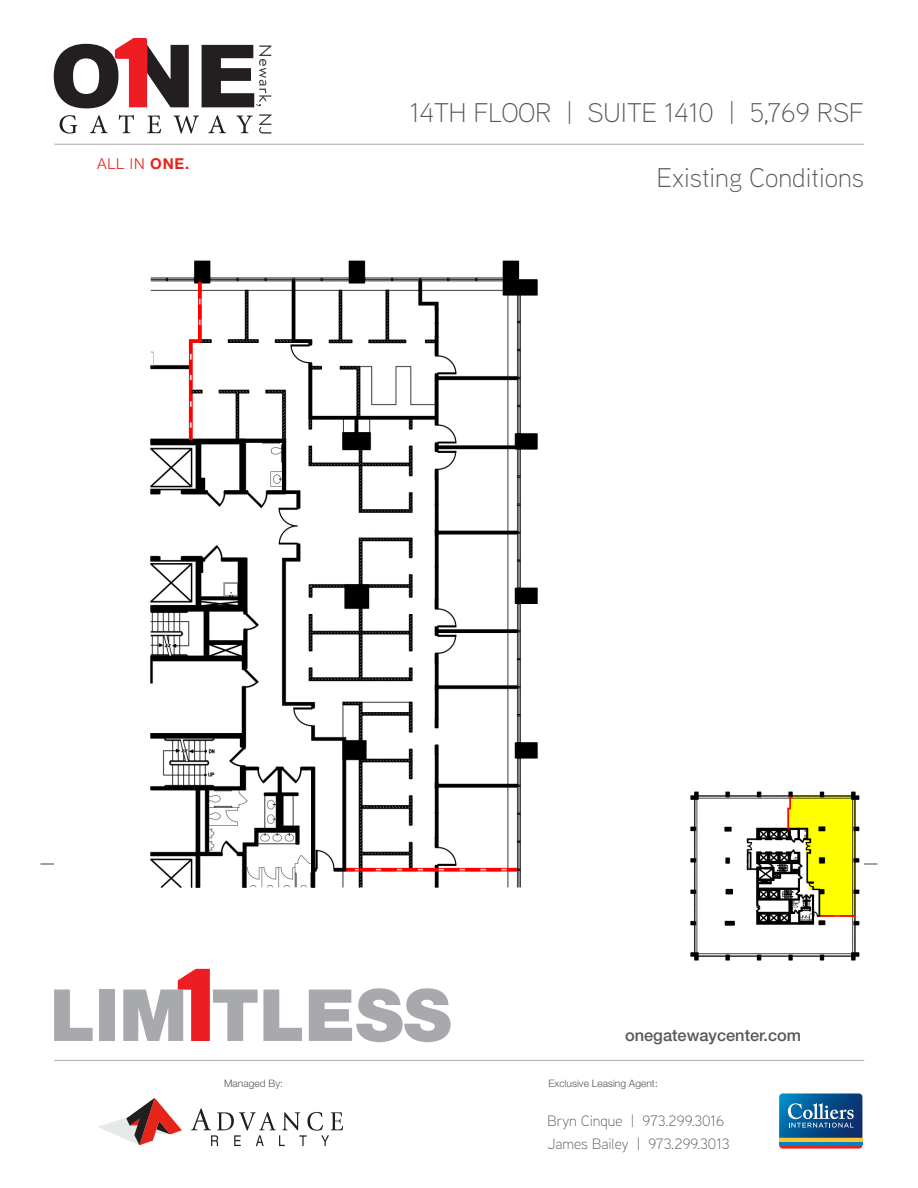
<style>
.page{position:relative;width:918px;height:1188px;background:#fff}
.page>*{position:absolute;margin:0;border:0;box-sizing:border-box;transform-origin:0 0}
.t1{font:900 72px "Helvetica Neue CE";color:#a8a9ad}
.t2{font:300 27px "Aaux Next";color:#58585a}
.t3{font:500 16.35px "Helvetica Neue CE";color:#57585a}
.t4{font:300 15px/22.5px "Aaux Next";color:#58585a}
.t5{font:300 15px "Helvetica Neue CE";color:#e72419}
.t6{font:300 10.2px "Helvetica Neue CE";color:#57585a}
.s1{font-weight:700}
</style>
<div class="page">
<svg style="left:178px;top:969px;width:32px;height:72px"></svg>
<svg style="left:54px;top:38px;width:218px;height:96px"></svg>
<hr style="left:54px;top:1060px;width:810px;height:1px;background:#a8a9ad">
<hr style="left:54px;top:144px;width:810px;height:1px;background:#a8a9ad">
<svg style="left:98px;top:1098px;width:84px;height:47px"></svg>
<svg style="left:191px;top:1108px;width:152px;height:38px"></svg>
<hr style="left:40px;top:863px;width:838px;height:2px;background:#58585a">
<div style="left:54px;top:851px;width:810px;height:30px;background:#fff"></div>
<svg style="left:779px;top:1093px;width:84px;height:56px;background:#416d8f"></svg>
<img style="left:150px;top:260px;width:388px;height:628px">
<img style="left:690px;top:791px;width:170px;height:170px">
<p class="t5" style="left:97px;top:155px;width:93px">ALL IN <span class="s1">ONE.</span></p>
<p class="t2" style="left:410px;top:95px;width:456px">14TH FLOOR | SUITE 1410 | 5,769 RSF</p>
<p class="t2" style="left:657px;top:160px;width:209px">Existing Conditions</p>
<h1 class="t1" style="left:50px;top:971px;width:403px">LIMITLESS</h1>
<p class="t3" style="left:625px;top:1025px;width:178px">onegatewaycenter.com</p>
<p class="t6" style="left:224px;top:1077px;width:60px">Managed By:</p>
<p class="t6" style="left:548px;top:1077px;width:111px">Exclusive Leasing Agent:</p>
<p class="t4" style="left:548px;top:1109px;width:184px">Bryn Cinque | 973.299.3016<br>James Bailey | 973.299.3013</p>
</div>
